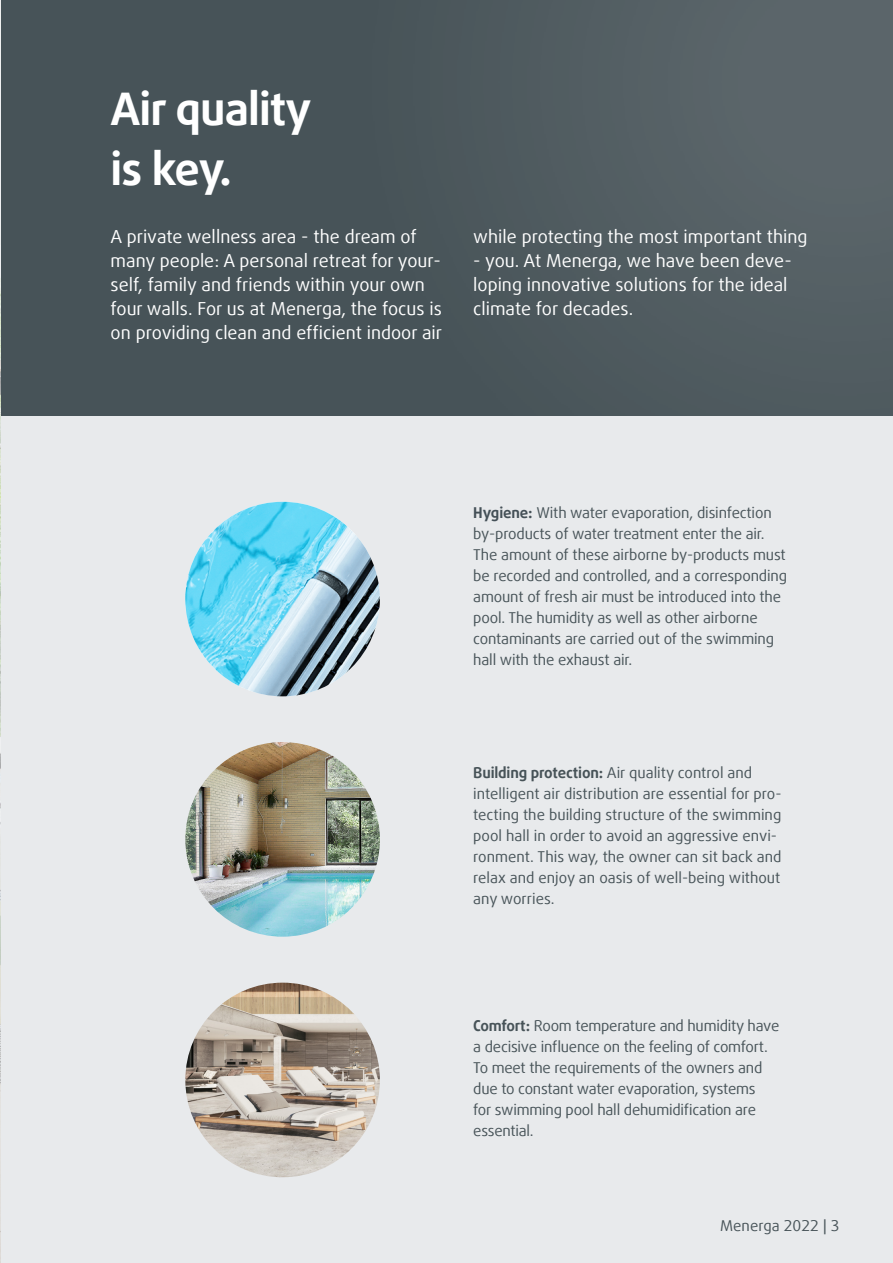
<style>
.page{position:relative;width:893px;height:1263px;background:#fff}
.page>*{position:absolute;margin:0;border:0;box-sizing:border-box;transform-origin:0 0}
.t1{font:700 45px "Daxline Offc Pro";letter-spacing:-.02em;color:#fff}
.t2{font:18px/24px "Daxline Offc Pro";color:#fff}
.t3{font:15px/21px "Daxline Offc Pro";letter-spacing:-.01em;color:#475358}
.s1{font-weight:700;color:#445057}
.s2{font-weight:700}
</style>
<div class="page">
<div style="left:0;top:0;width:893px;height:489px;background:#475358"></div>
<div style="left:0;top:417px;width:893px;height:846px;background:#e8eaec"></div>
<img style="left:298px;top:0;width:595px;height:417px">
<img style="left:0;top:0;width:1px;height:1263px">
<img style="left:185px;top:983px;width:195px;height:194px;border-radius:97px">
<img style="left:185px;top:502px;width:195px;height:194px;border-radius:97px">
<img style="left:185px;top:742px;width:195px;height:195px;border-radius:97px">
<p class="t1" style="left:111px;top:79px;width:202px">Air quality</p>
<p class="t1" style="left:111px;top:139px;width:123px">is key.</p>
<p class="t2" style="left:111px;top:224px;width:333px">A private wellness area - the dream of many people: A personal retreat for your&shy;self, family and friends within your own four walls. For us at Menerga, the focus is on providing clean and efficient indoor air</p>
<p class="t2" style="left:473px;top:224px;width:336px">while protecting the most important thing</p>
<p class="t2" style="left:473px;top:248px;width:320px">- you. At Menerga, we have been deve&shy;loping innovative solutions for the ideal climate for decades.</p>
<p class="t3" style="left:473px;top:502px;width:315px"><span class="s1">Hygiene:</span> With water evaporation, disinfection by-products of water treatment enter the air.<br>The amount of these airborne by-products must be recorded and controlled, and a corresponding amount of fresh air must be introduced into the pool. The humidity as well as other airborne contaminants are carried out of the swimming hall with the exhaust air.</p>
<p class="t3" style="left:473px;top:762px;width:310px"><span class="s2">Building protection:</span> Air quality control and intelligent air distribution are essential for pro&shy;tecting the building structure of the swimming pool hall in order to avoid an aggressive envi&shy;ronment. This way, the owner can sit back and relax and enjoy an oasis of well-being without any worries.</p>
<p class="t3" style="left:473px;top:1015px;width:308px"><span class="s2">Comfort:</span> Room temperature and humidity have a decisive influence on the feeling of comfort.<br>To meet the requirements of the owners and due to constant water evaporation, systems<br>for swimming pool hall dehumidification are essential.</p>
<p class="t3" style="left:720px;top:1215px;width:121px">Menerga 2022 | 3</p>
</div>
